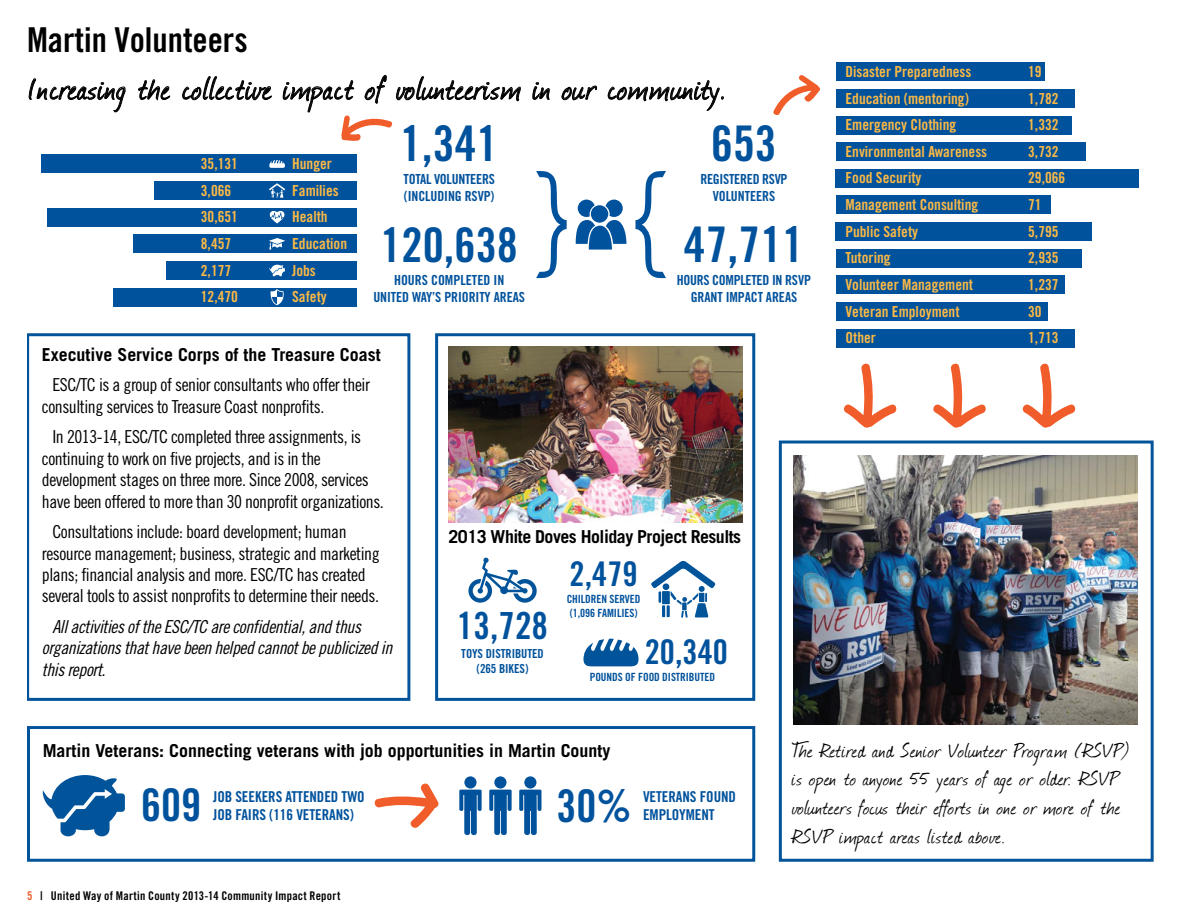
<style>
.page{position:relative;width:1188px;height:918px;background:#fff}
.page>*{position:absolute;margin:0;border:0;box-sizing:border-box;transform-origin:0 0}
.t1{font:49.2px "Trade Gothic Bold Cond Twenty";color:#00529c}
.t2{font:47.7px "Trade Gothic Bold Cond Twenty";color:#00529c}
.t3{font:45.15px "Trade Gothic Bold Cond Twenty";color:#00529c}
.t4{font:45px "Trade Gothic Bold Cond Twenty";color:#00529c}
.t5{font:37.35px "Trade Gothic Bold Cond Twenty";color:#00529c}
.t6{font:37.2px "Journal";letter-spacing:.045em;color:#000}
.t7{font:34.2px "Trade Gothic Bold Cond Twenty";color:#000}
.t8{font:34.05px "Trade Gothic Bold Cond Twenty";color:#00529c}
.t9{font:23.85px/28.7px "Journal";letter-spacing:.035em;color:#000}
.t10{font:17.85px/21.5px "Trade Gothic Cond Eighteen";letter-spacing:-.025em;color:#000}
.t11{font:17.85px/21.5px "Trade Gothic Cond Eighteen Obl";letter-spacing:-.025em;color:#000}
.t12{font:700 17.85px "Trade Gothic";color:#000}
.t13{font:700 17.85px "Trade Gothic";letter-spacing:-.03em;color:#000}
.t14{font:15.3px "Trade Gothic Bold Cond Twenty";color:#fdb945}
.t15{font:15px/18px "Trade Gothic Bold Cond Twenty";letter-spacing:-.005em;color:#00529c}
.t16{font:13.95px/16.6px "Trade Gothic Bold Cond Twenty";letter-spacing:-.005em;color:#00529c;text-align:center}
.t17{font:12.45px/15px "Trade Gothic Bold Cond Twenty";letter-spacing:-.005em;color:#00529c;text-align:center}
.t18{font:12px "Trade Gothic Bold Cond Twenty";letter-spacing:.02em;color:#000}
.t19{font:11.25px/13.6px "Trade Gothic Bold Cond Twenty";letter-spacing:-.005em;color:#00529c}
.s1{color:#f15d2a}
</style>
<div class="page">
<svg style="left:29px;top:78px;width:96px;height:34px"></svg>
<svg style="left:138px;top:79px;width:32px;height:21px"></svg>
<svg style="left:182px;top:76px;width:90px;height:25px"></svg>
<svg style="left:533px;top:82px;width:17px;height:18px"></svg>
<svg style="left:562px;top:85px;width:35px;height:15px"></svg>
<svg style="left:608px;top:81px;width:116px;height:30px"></svg>
<div style="left:836px;top:62px;width:208px;height:19px;background:#00529c"></div>
<div style="left:836px;top:89px;width:238px;height:19px;background:#00529c"></div>
<div style="left:836px;top:116px;width:235px;height:18px;background:#00529c"></div>
<div style="left:836px;top:142px;width:249px;height:19px;background:#00529c"></div>
<div style="left:836px;top:169px;width:303px;height:19px;background:#00529c"></div>
<div style="left:836px;top:196px;width:215px;height:18px;background:#00529c"></div>
<div style="left:836px;top:222px;width:256px;height:19px;background:#00529c"></div>
<div style="left:836px;top:249px;width:245px;height:19px;background:#00529c"></div>
<div style="left:836px;top:276px;width:228px;height:18px;background:#00529c"></div>
<div style="left:836px;top:302px;width:212px;height:19px;background:#00529c"></div>
<div style="left:836px;top:329px;width:238px;height:19px;background:#00529c"></div>
<svg style="left:635px;top:171px;width:31px;height:107px"></svg>
<svg style="left:576px;top:200px;width:50px;height:50px"></svg>
<svg style="left:536px;top:171px;width:31px;height:107px"></svg>
<img style="left:448px;top:346px;width:294px;height:176px">
<svg style="left:468px;top:558px;width:69px;height:45px"></svg>
<svg style="left:583px;top:639px;width:56px;height:27px"></svg>
<svg style="left:651px;top:561px;width:65px;height:57px"></svg>
<div style="left:435px;top:333px;width:320px;height:368px;border:3px solid #02549a"></div>
<div style="left:27px;top:726px;width:728px;height:136px;border:3px solid #02549a"></div>
<svg style="left:42px;top:775px;width:83px;height:61px"></svg>
<svg style="left:464px;top:776px;width:13px;height:13px"></svg>
<svg style="left:459px;top:790px;width:23px;height:45px"></svg>
<div style="left:494px;top:776px;width:12px;height:13px;background:#00529c;border-radius:50%"></div>
<svg style="left:489px;top:790px;width:23px;height:45px"></svg>
<div style="left:524px;top:776px;width:12px;height:13px;background:#00529c;border-radius:50%"></div>
<svg style="left:519px;top:790px;width:23px;height:45px"></svg>
<svg style="left:374px;top:783px;width:65px;height:45px"></svg>
<svg style="left:773px;top:75px;width:47px;height:40px"></svg>
<svg style="left:283px;top:75px;width:238px;height:66px"></svg>
<div style="left:41px;top:155px;width:316px;height:18px;background:#00529c"></div>
<div style="left:154px;top:181px;width:203px;height:19px;background:#00529c"></div>
<div style="left:47px;top:208px;width:310px;height:19px;background:#00529c"></div>
<div style="left:133px;top:235px;width:224px;height:18px;background:#00529c"></div>
<div style="left:166px;top:261px;width:191px;height:19px;background:#00529c"></div>
<div style="left:113px;top:288px;width:244px;height:18px;background:#00529c"></div>
<svg style="left:269px;top:265px;width:16px;height:11px"></svg>
<svg style="left:269px;top:238px;width:16px;height:12px"></svg>
<svg style="left:270px;top:289px;width:14px;height:16px"></svg>
<svg style="left:269px;top:183px;width:16px;height:15px"></svg>
<svg style="left:269px;top:160px;width:16px;height:8px"></svg>
<svg style="left:269px;top:210px;width:16px;height:14px"></svg>
<div style="left:27px;top:333px;width:383px;height:368px;border:3px solid #02549a"></div>
<svg style="left:844px;top:363px;width:53px;height:65px"></svg>
<svg style="left:933px;top:363px;width:53px;height:65px"></svg>
<svg style="left:1022px;top:363px;width:54px;height:65px"></svg>
<div style="left:779px;top:441px;width:375px;height:421px;border:3px solid #02549a"></div>
<img style="left:794px;top:456px;width:343px;height:268px">
<h3 class="t7" style="left:27px;top:19px;width:222px">Martin Volunteers</h3>
<h3 class="t6" style="left:27px;top:63px;width:701px">Increasing the collective impact of volunteerism in our community.</h3>
<p class="t14" style="left:201px;top:154px;width:39px">35,131</p>
<p class="t14" style="left:292px;top:154px;width:41px">Hunger</p>
<p class="t14" style="left:201px;top:181px;width:32px">3,066</p>
<p class="t14" style="left:292px;top:181px;width:48px">Families</p>
<p class="t14" style="left:201px;top:208px;width:39px">30,651</p>
<p class="t14" style="left:292px;top:208px;width:37px">Health</p>
<p class="t14" style="left:201px;top:234px;width:32px">8,457</p>
<p class="t14" style="left:292px;top:234px;width:56px">Education</p>
<p class="t14" style="left:201px;top:261px;width:32px">2,177</p>
<p class="t14" style="left:292px;top:261px;width:25px">Jobs</p>
<p class="t14" style="left:201px;top:287px;width:39px">12,470</p>
<p class="t14" style="left:292px;top:287px;width:36px">Safety</p>
<h1 class="t1" style="left:400px;top:114px;width:100px">1,341</h1>
<p class="t16" style="left:404px;top:171px;width:93px;text-align:left">TOTAL VOLUNTEERS (INCLUDING RSVP)</p>
<h2 class="t2" style="left:380px;top:216px;width:139px">120,638</h2>
<p class="t16" style="left:373px;top:272px;width:153px">HOURS COMPLETED IN<br>UNITED WAY’S PRIORITY AREAS</p>
<h1 class="t1" style="left:711px;top:114px;width:67px">653</h1>
<p class="t16" style="left:700px;top:171px;width:89px">REGISTERED RSVP<br>VOLUNTEERS</p>
<h1 class="t1" style="left:684px;top:215px;width:122px">47,711</h1>
<p class="t16" style="left:677px;top:272px;width:136px">HOURS COMPLETED IN RSVP<br>GRANT IMPACT AREAS</p>
<p class="t12" style="left:42px;top:344px;width:340px">Executive Service Corps of the Treasure Coast</p>
<p class="t10" style="left:42px;top:374px;width:330px;text-indent:11px">ESC/TC is a group of senior consultants who offer their consulting services to Treasure Coast nonprofits.</p>
<p class="t10" style="left:42px;top:426px;width:343px;text-indent:11px">In 2013-14, ESC/TC completed three assignments, is continuing to work on five projects, and is in the development stages on three more. Since 2008, services have been offered to more than 30 nonprofit organizations.</p>
<p class="t10" style="left:42px;top:521px;width:339px;text-indent:11px">Consultations include: board development; human resource management; business, strategic and marketing plans; financial analysis and more. ESC/TC has created several tools to assist nonprofits to determine their needs.</p>
<p class="t11" style="left:42px;top:616px;width:352px;text-indent:11px">All activities of the ESC/TC are confidential, and thus organizations that have been helped cannot be publicized in this report.</p>
<p class="t13" style="left:448px;top:525px;width:294px">2013 White Doves Holiday Project Results</p>
<h3 class="t8" style="left:570px;top:553px;width:69px">2,479</h3>
<p class="t19" style="left:567px;top:592px;width:75px">CHILDREN SERVED (1,096 FAMILIES)</p>
<h3 class="t5" style="left:457px;top:603px;width:93px">13,728</h3>
<p class="t17" style="left:461px;top:646px;width:84px">TOYS DISTRIBUTED (265 BIKES)</p>
<h3 class="t8" style="left:645px;top:631px;width:85px">20,340</h3>
<p class="t19" style="left:590px;top:670px;width:127px">POUNDS OF FOOD DISTRIBUTED</p>
<p class="t14" style="left:845px;top:62px;width:127px">Disaster Preparedness</p>
<p class="t14" style="left:1028px;top:62px;width:15px">19</p>
<p class="t14" style="left:845px;top:89px;width:125px">Education (mentoring)</p>
<p class="t14" style="left:1028px;top:89px;width:32px">1,782</p>
<p class="t14" style="left:845px;top:115px;width:112px">Emergency Clothing</p>
<p class="t14" style="left:1028px;top:115px;width:32px">1,332</p>
<p class="t14" style="left:845px;top:142px;width:143px">Environmental Awareness</p>
<p class="t14" style="left:1028px;top:142px;width:32px">3,732</p>
<p class="t14" style="left:845px;top:169px;width:78px">Food Security</p>
<p class="t14" style="left:1028px;top:169px;width:39px">29,066</p>
<p class="t14" style="left:845px;top:195px;width:134px">Management Consulting</p>
<p class="t14" style="left:1028px;top:195px;width:15px">71</p>
<p class="t14" style="left:845px;top:222px;width:74px">Public Safety</p>
<p class="t14" style="left:1028px;top:222px;width:32px">5,795</p>
<p class="t14" style="left:845px;top:249px;width:47px">Tutoring</p>
<p class="t14" style="left:1028px;top:249px;width:32px">2,935</p>
<p class="t14" style="left:845px;top:275px;width:129px">Volunteer Management</p>
<p class="t14" style="left:1028px;top:275px;width:32px">1,237</p>
<p class="t14" style="left:845px;top:302px;width:116px">Veteran Employment</p>
<p class="t14" style="left:1028px;top:302px;width:15px">30</p>
<p class="t14" style="left:845px;top:329px;width:32px">Other</p>
<p class="t14" style="left:1028px;top:329px;width:32px">1,713</p>
<p class="t12" style="left:43px;top:740px;width:569px">Martin Veterans: Connecting veterans with job opportunities in Martin County</p>
<h3 class="t4" style="left:141px;top:778px;width:62px">609</h3>
<p class="t15" style="left:213px;top:787px;width:153px">JOB SEEKERS ATTENDED TWO<br>JOB FAIRS (116 VETERANS)</p>
<h3 class="t3" style="left:556px;top:778px;width:77px">30%</h3>
<p class="t15" style="left:643px;top:787px;width:94px">VETERANS FOUND<br>EMPLOYMENT</p>
<p class="t18" style="left:27px;top:889px;width:315px"><span class="s1">5</span> | United Way of Martin County 2013-14 Community Impact Report</p>
<h3 class="t9" style="left:792px;top:736px;width:339px">The Retired and Senior Volunteer Program (RSVP) is open to anyone 55 years of age or older. RSVP volunteers focus their efforts in one or more of the RSVP impact areas listed above.</h3>
</div>
